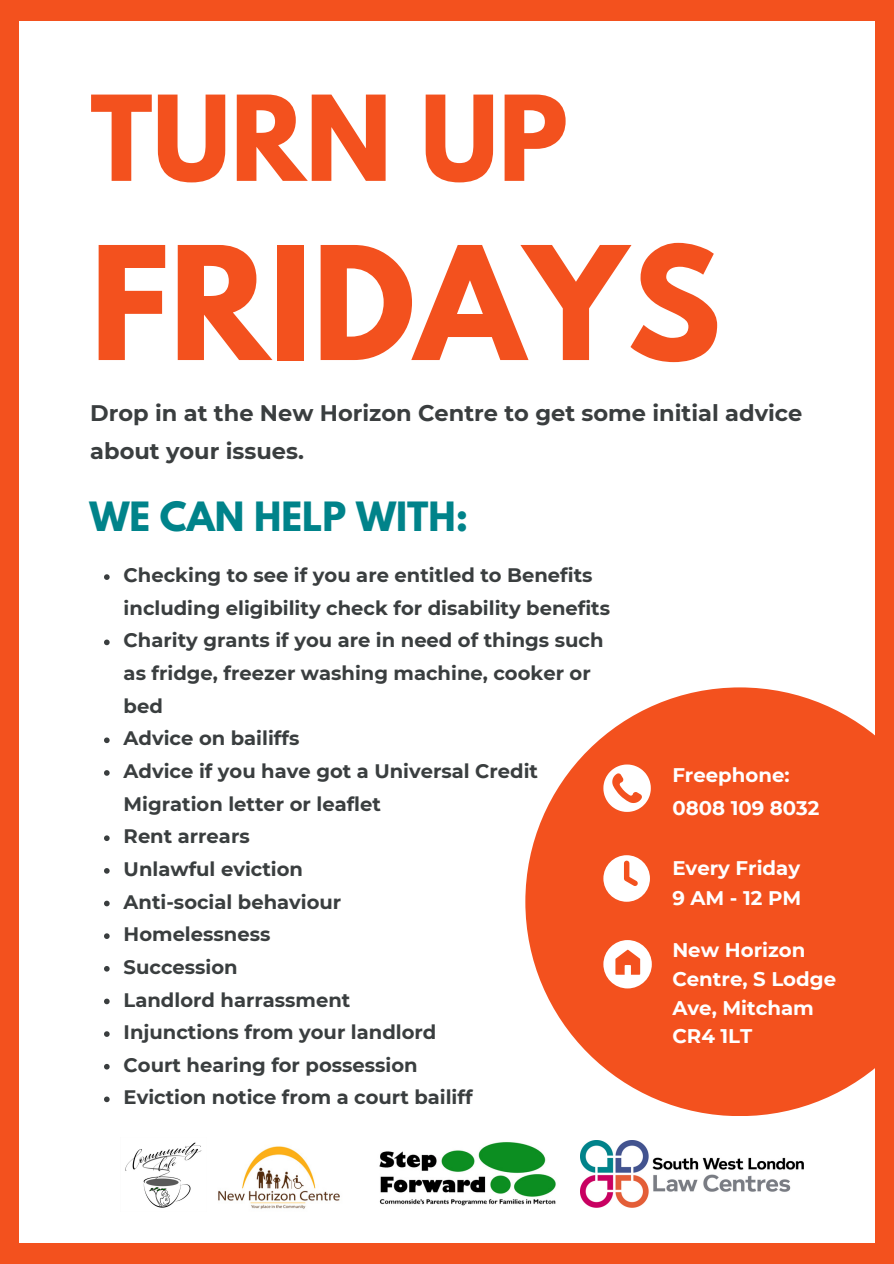
<style>
.page{position:relative;width:894px;height:1264px;background:#fff}
.page>*{position:absolute;margin:0;border:0;box-sizing:border-box;transform-origin:0 0}
.t1{font:700 139.35px "League Spartan";color:#f3511e}
.t2{font:700 104.55px "League Spartan";color:#f3511e}
.t3{font:700 35.7px "League Spartan";color:#00838a}
.t4{font:700 22.5px/38.2px "Montserrat";color:#3a3e3f}
.t5{font:700 19.65px/28.7px "Montserrat";color:#fff}
.t6{font:700 19.5px/32.7px "Montserrat";color:#3a3e3f}
</style>
<div class="page">
<div style="left:0;top:0;width:893px;height:1263px;background:#f3511e"></div>
<div style="left:19px;top:21px;width:855px;height:1221px;background:#fff"></div>
<svg style="left:104px;top:574px;width:6px;height:6px"></svg>
<svg style="left:104px;top:639px;width:6px;height:6px"></svg>
<svg style="left:104px;top:737px;width:6px;height:6px"></svg>
<svg style="left:104px;top:770px;width:6px;height:5px"></svg>
<svg style="left:104px;top:835px;width:6px;height:6px"></svg>
<svg style="left:104px;top:868px;width:6px;height:5px"></svg>
<svg style="left:104px;top:900px;width:6px;height:6px"></svg>
<svg style="left:104px;top:933px;width:6px;height:6px"></svg>
<svg style="left:104px;top:966px;width:6px;height:5px"></svg>
<svg style="left:104px;top:998px;width:6px;height:6px"></svg>
<svg style="left:104px;top:1031px;width:6px;height:5px"></svg>
<svg style="left:104px;top:1063px;width:6px;height:6px"></svg>
<svg style="left:104px;top:1096px;width:6px;height:6px"></svg>
<svg style="left:525px;top:687px;width:350px;height:429px;fill:#f3511e"></svg>
<svg style="left:603px;top:940px;width:48px;height:48px"></svg>
<svg style="left:603px;top:855px;width:46px;height:46px"></svg>
<svg style="left:603px;top:764px;width:47px;height:47px"></svg>
<img style="left:125px;top:1142px;width:215px;height:67px">
<img style="left:379px;top:1142px;width:177px;height:64px">
<img style="left:580px;top:1140px;width:223px;height:67px">
<h1 class="t2" style="left:90px;top:87px;width:479px">TURN UP</h1>
<h1 class="t1" style="left:90px;top:234px;width:632px">FRIDAYS</h1>
<p class="t4" style="left:90px;top:394px;width:713px">Drop in at the New Horizon Centre to get some initial advice about your issues.</p>
<h3 class="t3" style="left:89px;top:498px;width:380px">WE CAN HELP WITH:</h3>
<h2 class="t6" style="left:124px;top:559px;width:488px">Checking to see if you are entitled to Benefits including eligibility check for disability benefits</h2>
<p class="t6" style="left:124px;top:624px;width:481px">Charity grants if you are in need of things such as fridge, freezer washing machine, cooker or bed</p>
<p class="t6" style="left:124px;top:722px;width:177px">Advice on bailiffs</p>
<p class="t6" style="left:124px;top:754px;width:416px">Advice if you have got a Universal Credit<br>Migration letter or leaflet</p>
<p class="t6" style="left:124px;top:820px;width:128px">Rent arrears</p>
<p class="t6" style="left:124px;top:852px;width:181px">Unlawful eviction</p>
<p class="t6" style="left:124px;top:885px;width:219px">Anti-social behaviour</p>
<p class="t6" style="left:124px;top:917px;width:148px">Homelessness</p>
<p class="t6" style="left:124px;top:950px;width:115px">Succession</p>
<p class="t6" style="left:124px;top:983px;width:228px">Landlord harrassment</p>
<p class="t6" style="left:124px;top:1015px;width:314px">Injunctions from your landlord</p>
<p class="t6" style="left:124px;top:1048px;width:295px">Court hearing for possession</p>
<p class="t6" style="left:124px;top:1081px;width:350px">Eviction notice from a court bailiff</p>
<p class="t5" style="left:672px;top:758px;width:149px;line-height:33px">Freephone:<br>0808 109 8032</p>
<p class="t5" style="left:672px;top:853px;width:130px;line-height:29.5px">Every Friday<br>9AM-12PM</p>
<p class="t5" style="left:672px;top:936px;width:165px">New Horizon<br>Centre, S Lodge<br>Ave, Mitcham<br>CR4 1LT</p>
</div>
